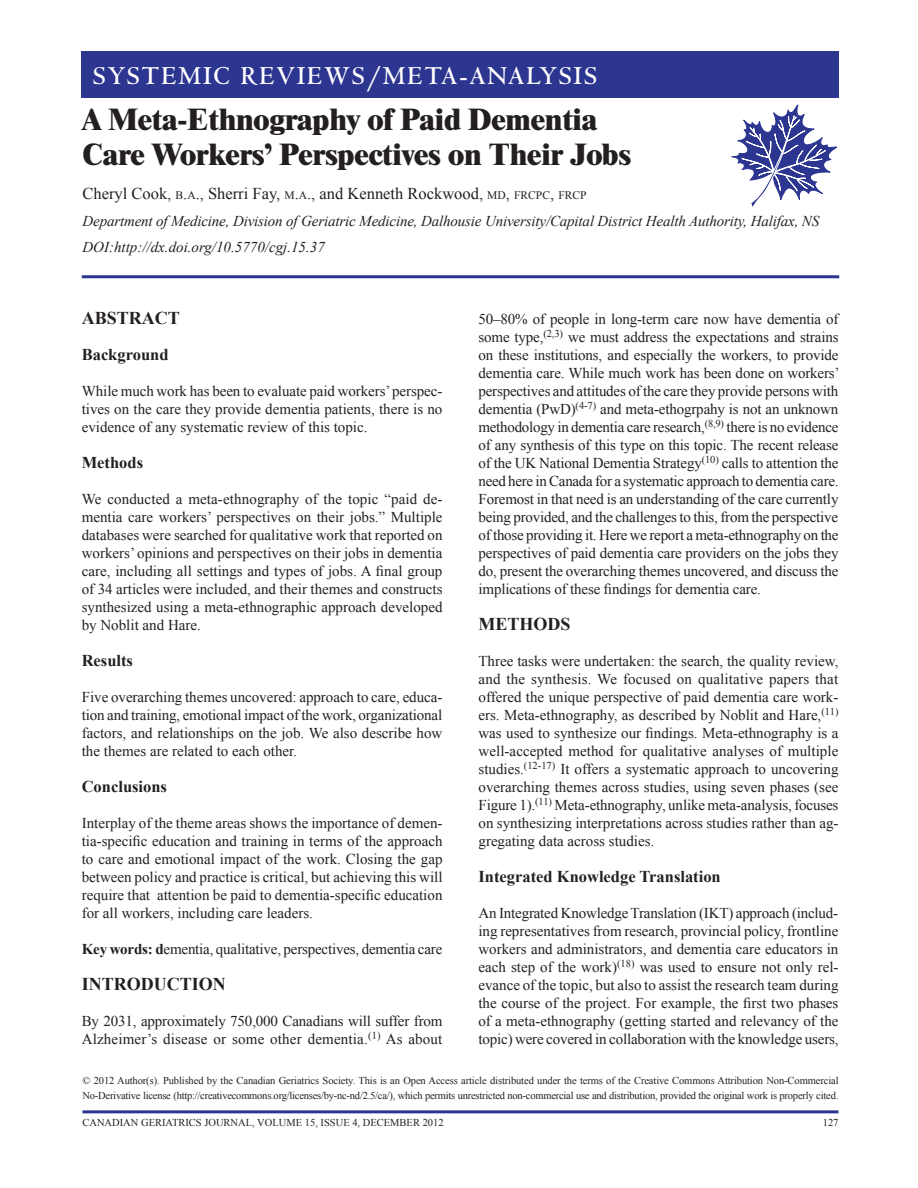
<style>
.page{position:relative;width:918px;height:1188px;background:#fff}
.page>*{position:absolute;margin:0;border:0;box-sizing:border-box;transform-origin:0 0}
.t1{font:800 30px/34.5px "Times";letter-spacing:-.01em;color:#231f20}
.t2{font:700 27px "Centaur";letter-spacing:.075em;color:#fff;scale:.96 1}
.t3{font:700 18px "Times New Roman";color:#231f20}
.t4{font:700 16.5px "Times New Roman";color:#231f20}
.t5{font:16.5px "Times New Roman";color:#231f20}
.t6{font:15px/18px "Times New Roman";color:#231f20;text-align:justify}
.t7{font:italic 15px/26.2px "Times New Roman";letter-spacing:-.01em;color:#231f20}
.t8{font:10.5px/15px "Times New Roman";letter-spacing:-.01em;color:#231f20}
.s1{font-size:11.55px}
.s2{font-style:inherit}
.s3{font-weight:700}
</style>
<div class="page">
<hr style="left:82px;top:1110px;width:756px;height:3px;background:#2c3590">
<div style="left:81px;top:51px;width:757px;height:46px;background:#2c3590"></div>
<svg style="left:731px;top:104px;width:106px;height:103px"></svg>
<hr style="left:82px;top:275px;width:757px;height:3px;background:#2c3590">
<h2 class="t2" style="left:93px;top:61px;width:526px">SYSTEMIC REVIEWS/META-ANALYSIS</h2>
<h1 class="t1" style="left:82px;top:102px;width:550px">A Meta-Ethnography of Paid Dementia<br>Care Workers’ Perspectives on Their Jobs</h1>
<p class="t5" style="left:82px;top:183px;width:506px">Cheryl Cook, <span class="s1">B</span><span class="s2">.</span><span class="s1">A</span><span class="s2">.</span>, Sherri Fay, <span class="s1">M</span><span class="s2">.</span><span class="s1">A</span><span class="s2">.</span>, and Kenneth Rockwood, <span class="s1">MD</span><span class="s2">,</span> <span class="s1">FRCPC</span><span class="s2">,</span> <span class="s1">FRCP</span></p>
<p class="t7" style="left:82px;top:207px;width:738px">Department of Medicine, Division of Geriatric Medicine, Dalhousie University/Capital District Health Authority, Halifax, NS<br>DOI:http://dx.doi.org/10.5770/cgj.15.37</p>
<p class="t3" style="left:82px;top:306px;width:100px">Abstract</p>
<p class="t4" style="left:82px;top:343px;width:88px">Background</p>
<p class="t6" style="left:82px;top:382px;width:362px">While much work has been to evaluate paid workers’ perspec&shy;tives on the care they provide dementia patients, there is no evidence of any systematic review of this topic.</p>
<p class="t4" style="left:82px;top:451px;width:63px">Methods</p>
<p class="t6" style="left:82px;top:490px;width:362px">We conducted a meta-ethnography of the topic “paid de&shy;mentia care workers’ perspectives on their jobs.” Multiple databases were searched for qualitative work that reported on workers’ opinions and perspectives on their jobs in dementia care, including all settings and types of jobs. A final group of 34 articles were included, and their themes and constructs synthesized using a meta-ethnographic approach developed by Noblit and Hare.</p>
<p class="t4" style="left:82px;top:649px;width:53px">Results</p>
<p class="t6" style="left:82px;top:688px;width:362px">Five overarching themes uncovered: approach to care, educa&shy;tion and training, emotional impact of the work, organizational factors, and relationships on the job. We also describe how the themes are related to each other.</p>
<p class="t4" style="left:82px;top:775px;width:87px">Conclusions</p>
<p class="t6" style="left:82px;top:814px;width:362px">Interplay of the theme areas shows the importance of demen&shy;tia-specific education and training in terms of the approach to care and emotional impact of the work. Closing the gap between policy and practice is critical, but achieving this will require that attention be paid to dementia-specific education for all workers, including care leaders.</p>
<p class="t6" style="left:82px;top:940px;width:362px"><span class="s3">Key words: d</span>ementia, qualitative, perspectives, dementia care</p>
<p class="t3" style="left:82px;top:972px;width:145px">Introduction</p>
<p class="t6" style="left:82px;top:1012px;width:362px">By 2031, approximately 750,000 Canadians will suffer from<br>Alzheimer’s disease or some other dementia.<sup>(1)</sup> As about</p>
<p class="t6" style="left:478px;top:310px;width:363px">50–80% of people in long-term care now have dementia of some type,<sup>(2,3)</sup> we must address the expectations and strains on these institutions, and especially the workers, to provide dementia care. While much work has been done on workers’ perspectives and attitudes of the care they provide persons with dementia (PwD)<sup>(4-7)</sup> and meta-ethogrpahy is not an unknown methodology in dementia care research,<sup>(8,9)</sup> there is no evidence of any synthesis of this type on this topic. The recent release of the UK National Dementia Strategy<sup>(10)</sup> calls to attention the need here in Canada for a systematic approach to dementia care.<br>Foremost in that need is an understanding of the care currently being provided, and the challenges to this, from the perspective of those providing it. Here we report a meta-ethnography on the perspectives of paid dementia care providers on the jobs they do, present the overarching themes uncovered, and discuss the implications of these findings for dementia care.</p>
<p class="t3" style="left:478px;top:612px;width:94px">Methods</p>
<p class="t6" style="left:478px;top:652px;width:362px">Three tasks were undertaken: the search, the quality review, and the synthesis. We focused on qualitative papers that offered the unique perspective of paid dementia care work&shy;ers. Meta-ethnography, as described by Noblit and Hare,<sup>(11) </sup>was used to synthesize our findings. Meta-ethnography is a well-accepted method for qualitative analyses of multiple studies.<sup>(12-17)</sup> It offers a systematic approach to uncovering overarching themes across studies, using seven phases (see Figure 1).<sup>(11)</sup> Meta-ethnography, unlike meta-analysis, focuses on synthesizing interpretations across studies rather than ag&shy;gregating data across studies.</p>
<p class="t4" style="left:478px;top:865px;width:244px">Integrated Knowledge Translation</p>
<p class="t6" style="left:478px;top:904px;width:362px">An Integrated Knowledge Translation (IKT) approach (includ&shy;ing representatives from research, provincial policy, frontline workers and administrators, and dementia care educators in each step of the work)<sup>(18)</sup> was used to ensure not only rel&shy;evance of the topic, but also to assist the research team during the course of the project. For example, the first two phases of a meta-ethnography (getting started and relevancy of the topic) were covered in collaboration with the knowledge users,</p>
<p class="t8" style="left:82px;top:1073px;width:758px">© 2012 Author(s). Published by the Canadian Geriatrics Society. This is an Open Access article distributed under the terms of the Creative Commons Attribution Non-Commercial<br>No-Derivative license (http://creativecommons.org/licenses/by-nc-nd/2.5/ca/), which permits unrestricted non-commercial use and distribution, provided the original work is properly cited.</p>
<p class="t8" style="left:82px;top:1115px;width:363px">CANADIAN GERIATRICS JOURNAL, VOLUME 15, ISSUE 4, DECEMBER 2012</p>
<p class="t8" style="left:823px;top:1115px;width:17px">127</p>
</div>
